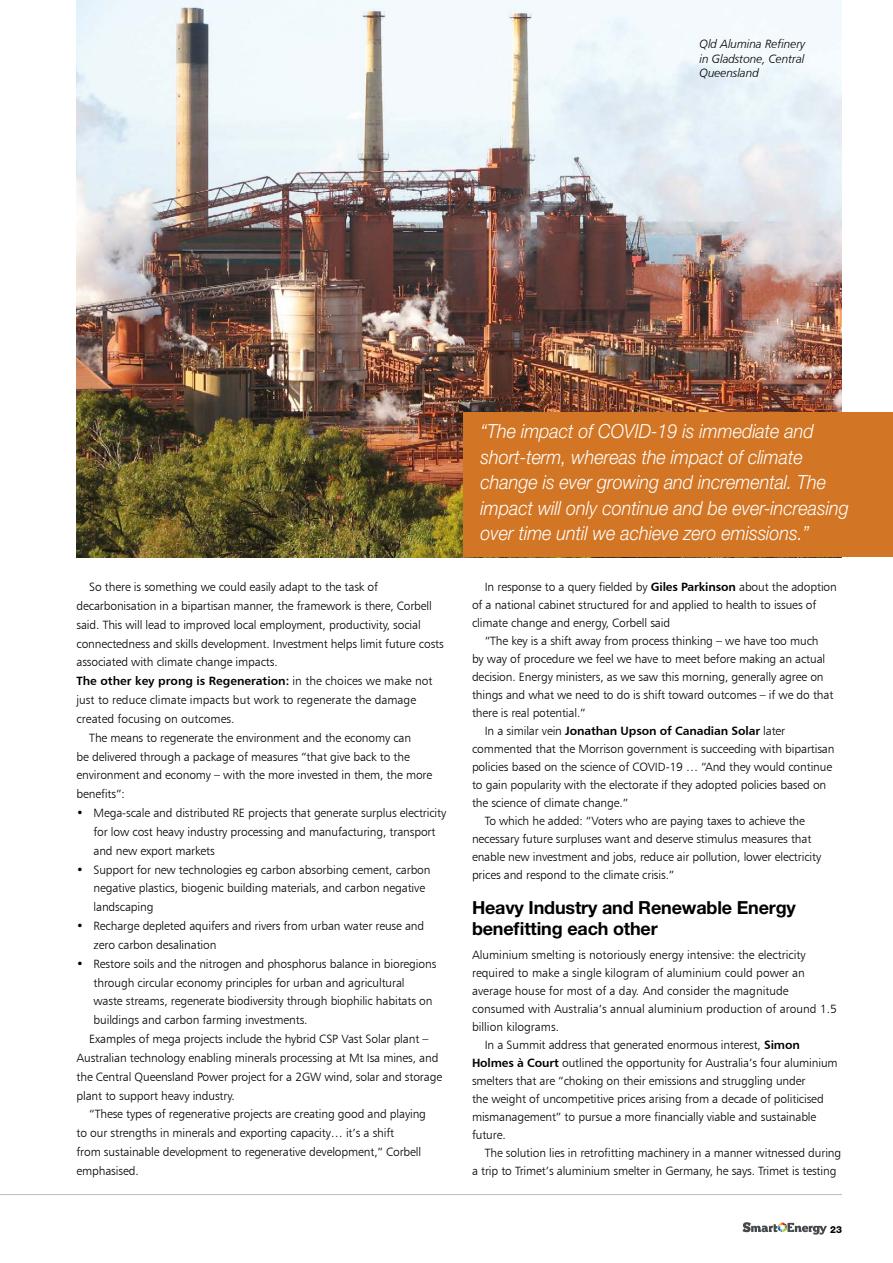
<style>
.page{position:relative;width:893px;height:1263px;background:#fff}
.page>*{position:absolute;margin:0;border:0;box-sizing:border-box;transform-origin:0 0}
.t1{font:italic 300 19.5px/25.5px "Helvetica Neue LT";color:#fff;scale:.92 1}
.t2{font:700 18px/21.6px "Helvetica Neue LT";letter-spacing:-.01em;color:#000}
.t3{font:12px/18.9px "Humanist 777 BT Light B";letter-spacing:-.01em;color:#000}
.t4{font:12px "Humanist 777 BT Bold B";color:#000}
.t5{font:12px/14.4px "Humanist 777 BT Light Italic B";letter-spacing:-.01em;color:#000;text-align:justify}
.t6{font:800 9.75px "Helvetica Neue LT";color:#000;scale:.96 1}
.s1{font-family:"Humanist 777 BT Light B"}
.s2{font-family:"Humanist 777 BT Bold B"}
</style>
<div class="page">
<svg style="left:742px;top:1222px;width:85px;height:13px"></svg>
<img style="left:77px;top:0;width:765px;height:557px">
<div style="left:463px;top:412px;width:430px;height:145px;background:#d27524"></div>
<hr style="left:0;top:1194px;width:842px;height:1px;background:#b6bec5">
<p class="t5" style="left:699px;top:37px;width:107px">Qld Alumina Refinery in Gladstone, Central Queensland</p>
<p class="t3" style="left:77px;top:577px;width:369px;text-indent:13px">So there is something we could easily adapt to the task of decarbonisation in a bipartisan manner, the framework is there, Corbell said. This will lead to improved local employment, productivity, social connectedness and skills development. Investment helps limit future costs associated with climate change impacts.</p>
<p class="t4" style="left:77px;top:673px;width:358px">The other key prong is Regeneration: <span class="s1">in the choices we make not</span></p>
<p class="t3" style="left:77px;top:690px;width:341px">just to reduce climate impacts but work to regenerate the damage created focusing on outcomes.</p>
<p class="t3" style="left:77px;top:728px;width:357px;text-indent:13px">The means to regenerate the environment and the economy can<br>be delivered through a package of measures “that give back to the environment and economy – with the more invested in them, the more benefits”:</p>
<p class="t3" style="left:94px;top:803px;width:354px;text-indent:-17px">• Mega-scale and distributed RE projects that generate surplus electricity for low cost heavy industry processing and manufacturing, transport and new export markets</p>
<p class="t3" style="left:94px;top:860px;width:339px;text-indent:-17px">• Support for new technologies eg carbon absorbing cement, carbon negative plastics, biogenic building materials, and carbon negative landscaping</p>
<p class="t3" style="left:94px;top:916px;width:332px;text-indent:-17px">• Recharge depleted aquifers and rivers from urban water reuse and zero carbon desalination</p>
<p class="t3" style="left:77px;top:954px;width:361px">• Restore soils and the nitrogen and phosphorus balance in bioregions</p>
<p class="t3" style="left:94px;top:973px;width:313px">through circular economy principles for urban and agricultural</p>
<p class="t3" style="left:94px;top:991px;width:340px">waste streams, regenerate biodiversity through biophilic habitats on</p>
<p class="t3" style="left:94px;top:1010px;width:216px">buildings and carbon farming investments.</p>
<p class="t3" style="left:89px;top:1029px;width:341px">Examples of mega projects include the hybrid CSP Vast Solar plant –</p>
<p class="t3" style="left:77px;top:1048px;width:363px">Australian technology enabling minerals processing at Mt Isa mines, and</p>
<p class="t3" style="left:77px;top:1067px;width:367px">the Central Queensland Power project for a 2GW wind, solar and storage</p>
<p class="t3" style="left:77px;top:1086px;width:160px">plant to support heavy industry.</p>
<p class="t3" style="left:89px;top:1104px;width:338px">“These types of regenerative projects are creating good and playing</p>
<p class="t3" style="left:77px;top:1123px;width:319px">to our strengths in minerals and exporting capacity… it’s a shift</p>
<p class="t3" style="left:77px;top:1142px;width:346px">from sustainable development to regenerative development,” Corbell</p>
<p class="t3" style="left:77px;top:1161px;width:64px">emphasised.</p>
<h1 class="t1" style="left:480px;top:418px;width:402px">“The impact of COVID-19 is immediate and short-term, whereas the impact of climate change is ever growing and incremental. The impact will only continue and be ever-increasing over time until we achieve zero emissions.”</h1>
<p class="t3" style="left:485px;top:577px;width:354px">In response to a query fielded by <span class="s2">Giles Parkinson</span> about the adoption</p>
<p class="t3" style="left:472px;top:595px;width:346px">of a national cabinet structured for and applied to health to issues of</p>
<p class="t3" style="left:472px;top:613px;width:200px">climate change and energy, Corbell said</p>
<p class="t3" style="left:485px;top:631px;width:335px">“The key is a shift away from process thinking – we have too much</p>
<p class="t3" style="left:472px;top:649px;width:355px">by way of procedure we feel we have to meet before making an actual</p>
<p class="t3" style="left:472px;top:667px;width:353px">decision. Energy ministers, as we saw this morning, generally agree on</p>
<p class="t3" style="left:472px;top:685px;width:363px">things and what we need to do is shift toward outcomes – if we do that</p>
<p class="t3" style="left:472px;top:703px;width:115px">there is real potential.”</p>
<p class="t4" style="left:485px;top:723px;width:302px"><span class="s1">In a similar vein</span> Jonathan Upson of Canadian Solar <span class="s1">later</span></p>
<p class="t3" style="left:472px;top:739px;width:364px">commented that the Morrison government is succeeding with bipartisan</p>
<p class="t3" style="left:472px;top:757px;width:362px">policies based on the science of COVID-19 … “And they would continue</p>
<p class="t3" style="left:472px;top:775px;width:356px">to gain popularity with the electorate if they adopted policies based on</p>
<p class="t3" style="left:472px;top:793px;width:158px">the science of climate change.”</p>
<p class="t3" style="left:485px;top:811px;width:322px">To which he added: “Voters who are paying taxes to achieve the</p>
<p class="t3" style="left:472px;top:829px;width:341px">necessary future surpluses want and deserve stimulus measures that</p>
<p class="t3" style="left:472px;top:847px;width:351px">enable new investment and jobs, reduce air pollution, lower electricity</p>
<p class="t3" style="left:472px;top:865px;width:204px">prices and respond to the climate crisis.”</p>
<h2 class="t2" style="left:472px;top:896px;width:325px">Heavy Industry and Renewable Energy benefitting each other</h2>
<p class="t3" style="left:472px;top:945px;width:335px">Aluminium smelting is notoriously energy intensive: the electricity</p>
<p class="t3" style="left:472px;top:963px;width:334px">required to make a single kilogram of aluminium could power an</p>
<p class="t3" style="left:472px;top:981px;width:318px">average house for most of a day. And consider the magnitude</p>
<p class="t3" style="left:472px;top:999px;width:366px">consumed with Australia’s annual aluminium production of around 1.5</p>
<p class="t3" style="left:472px;top:1017px;width:89px">billion kilograms.</p>
<p class="t3" style="left:485px;top:1035px;width:317px">In a Summit address that generated enormous interest, <span class="s2">Simon</span></p>
<p class="t3" style="left:472px;top:1053px;width:367px"><span class="s2">Holmes à Court</span> outlined the opportunity for Australia’s four aluminium</p>
<p class="t3" style="left:472px;top:1071px;width:335px">smelters that are “choking on their emissions and struggling under</p>
<p class="t3" style="left:472px;top:1089px;width:353px">the weight of uncompetitive prices arising from a decade of politicised</p>
<p class="t3" style="left:472px;top:1107px;width:346px">mismanagement” to pursue a more financially viable and sustainable</p>
<p class="t3" style="left:472px;top:1125px;width:35px">future.</p>
<p class="t3" style="left:485px;top:1143px;width:358px">The solution lies in retrofitting machinery in a manner witnessed during</p>
<p class="t3" style="left:472px;top:1161px;width:366px">a trip to Trimet’s aluminium smelter in Germany, he says. Trimet is testing</p>
<p class="t6" style="left:830px;top:1223px;width:14px">23</p>
</div>
